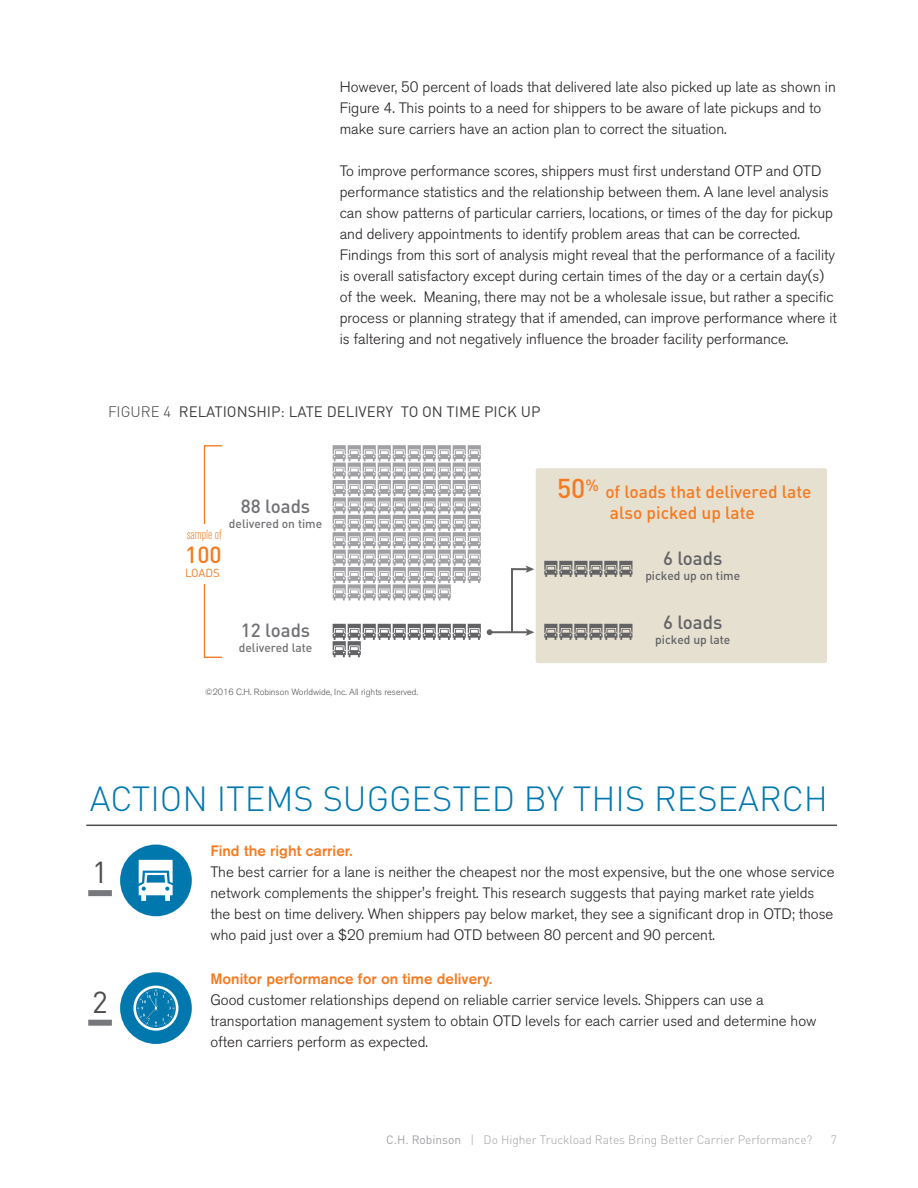
<style>
.page{position:relative;width:918px;height:1188px;background:#fff}
.page>*{position:absolute;margin:0;border:0;box-sizing:border-box;transform-origin:0 0}
.Second_Paragraph_WP{font:300 34.5px "DIN Pro";color:#0078ae}
.Second_Paragraph_WP-2{font:30px "DIN Pro";color:#4b4c4d}
.t1{font:500 23.1px "DIN Pro";color:#f47b21}
.t2{font:500 18.9px "DIN Pro";color:#717074}
.t3{font:500 18.9px "DIN Pro";color:#636366}
.t4{font:500 17.55px/21px "DIN Pro";color:#f47b21;text-align:center}
.Second_Paragraph_WP-3{font:300 15px/21px "Akzidenz Grotesk BQ";color:#231f20}
.Second_Paragraph_WP-4{font:500 15px "Akzidenz Grotesk BQ";color:#f47b21}
.Second_Paragraph_WP-5{font:15px "DIN Pro";color:#3e3e3f}
.t5{font:300 condensed 13.5px "Akzidenz Grotesk BQ";color:#f47b21}
.t6{font:500 12.15px "DIN Pro";color:#717074}
.t7{font:500 12.15px "DIN Pro";color:#636366}
.t8{font:300 12px "DIN Pro";color:#a1a1a5}
.t9{font:11.55px "DIN Pro";letter-spacing:-.005em;color:#f47b21}
.Second_Paragraph_WP-6{font:300 9px "Akzidenz Grotesk BQ";color:#57585a}
.s1{font-weight:300}
.s2{font-size:27px}
.s3{font-weight:400}
</style>
<div class="page">
<div style="left:120px;top:972px;width:72px;height:72px;background:#0078ae;border-radius:50%"></div>
<svg style="left:133px;top:986px;width:45px;height:45px"></svg>
<div style="left:120px;top:845px;width:72px;height:71px;background:#0078ae;border-radius:50%"></div>
<svg style="left:139px;top:860px;width:34px;height:41px"></svg>
<hr style="left:86px;top:825px;width:751px;height:1px;background:#4b4c4d">
<div style="left:88px;top:890px;width:24px;height:6px;background:#76787b"></div>
<div style="left:88px;top:1020px;width:24px;height:6px;background:#76787b"></div>
<div style="left:536px;top:468px;width:291px;height:195px;background:#e6e0d1;border-radius:2px"></div>
<svg style="left:333px;top:445px;width:148px;height:155px"></svg>
<svg style="left:333px;top:624px;width:148px;height:33px"></svg>
<div style="left:204px;top:445px;width:19px;height:213px;border:1px solid #f47b21"></div>
<svg style="left:544px;top:561px;width:88px;height:16px"></svg>
<svg style="left:544px;top:624px;width:88px;height:16px"></svg>
<hr style="left:490px;top:631px;width:38px;height:2px;background:#636366">
<svg style="left:510px;top:565px;width:24px;height:71px"></svg>
<svg style="left:487px;top:629px;width:5px;height:6px"></svg>
<div style="left:201px;top:524px;width:7px;height:60px;background:#fff"></div>
<p class="Second_Paragraph_WP-3" style="left:340px;top:77px;width:498px">However, 50 percent of loads that delivered late also picked up late as shown in<br>Figure 4. This points to a need for shippers to be aware of late pickups and to make sure carriers have an action plan to correct the situation.</p>
<p class="Second_Paragraph_WP-3" style="left:340px;top:161px;width:499px">To improve performance scores, shippers must first understand OTP and OTD performance statistics and the relationship between them. A lane level analysis can show patterns of particular carriers, locations, or times of the day for pickup and delivery appointments to identify problem areas that can be corrected.<br>Findings from this sort of analysis might reveal that the performance of a facility is overall satisfactory except during certain times of the day or a certain day(s) of the week. Meaning, there may not be a wholesale issue, but rather a specific process or planning strategy that if amended, can improve performance where it is faltering and not negatively influence the broader facility performance.</p>
<p class="Second_Paragraph_WP-5" style="left:108px;top:402px;width:434px"><span class="s1">FIGURE 4</span> RELATIONSHIP: LATE DELIVERY TO ON TIME PICK UP</p>
<p class="t5" style="left:187px;top:527px;width:36px">sample of</p>
<p class="t1" style="left:185px;top:539px;width:38px">100</p>
<p class="t9" style="left:185px;top:565px;width:36px">LOADS</p>
<p class="t2" style="left:241px;top:494px;width:71px">88 loads</p>
<p class="t6" style="left:229px;top:515px;width:95px">delivered on time</p>
<p class="t2" style="left:241px;top:618px;width:71px">12 loads</p>
<p class="t6" style="left:239px;top:639px;width:75px">delivered late</p>
<p class="Second_Paragraph_WP-6" style="left:205px;top:687px;width:214px">©2016 C.H. Robinson Worldwide, Inc. All rights reserved.</p>
<p class="t4" style="left:557px;top:480px;width:256px"><span class="s2">50</span><sup>%</sup> of loads that delivered late also picked up late</p>
<p class="t3" style="left:663px;top:546px;width:61px">6 loads</p>
<p class="t7" style="left:645px;top:567px;width:96px">picked up on time</p>
<p class="t3" style="left:663px;top:610px;width:61px">6 loads</p>
<p class="t7" style="left:655px;top:631px;width:77px">picked up late</p>
<p class="Second_Paragraph_WP" style="left:90px;top:775px;width:740px">ACTION ITEMS SUGGESTED BY THIS RESEARCH</p>
<p class="Second_Paragraph_WP-2" style="left:92px;top:852px;width:17px">1</p>
<p class="Second_Paragraph_WP-2" style="left:92px;top:982px;width:17px">2</p>
<p class="Second_Paragraph_WP-4" style="left:210px;top:841px;width:144px">Find the right carrier.</p>
<p class="Second_Paragraph_WP-3" style="left:210px;top:861px;width:626px">The best carrier for a lane is neither the cheapest nor the most expensive, but the one whose service network complements the shipper's freight. This research suggests that paying market rate yields the best on time delivery. When shippers pay below market, they see a significant drop in OTD; those who paid just over a $20 premium had OTD between 80 percent and 90 percent.</p>
<p class="Second_Paragraph_WP-4" style="left:210px;top:969px;width:283px">Monitor performance for on time delivery.</p>
<p class="Second_Paragraph_WP-3" style="left:210px;top:989px;width:608px">Good customer relationships depend on reliable carrier service levels. Shippers can use a transportation management system to obtain OTD levels for each carrier used and determine how often carriers perform as expected.</p>
<p class="t8" style="left:386px;top:1131px;width:428px"><span class="s3">C.H. Robinson</span> | Do Higher Truckload Rates Bring Better Carrier Performance?</p>
<p class="t8" style="left:831px;top:1131px;width:8px">7</p>
</div>
